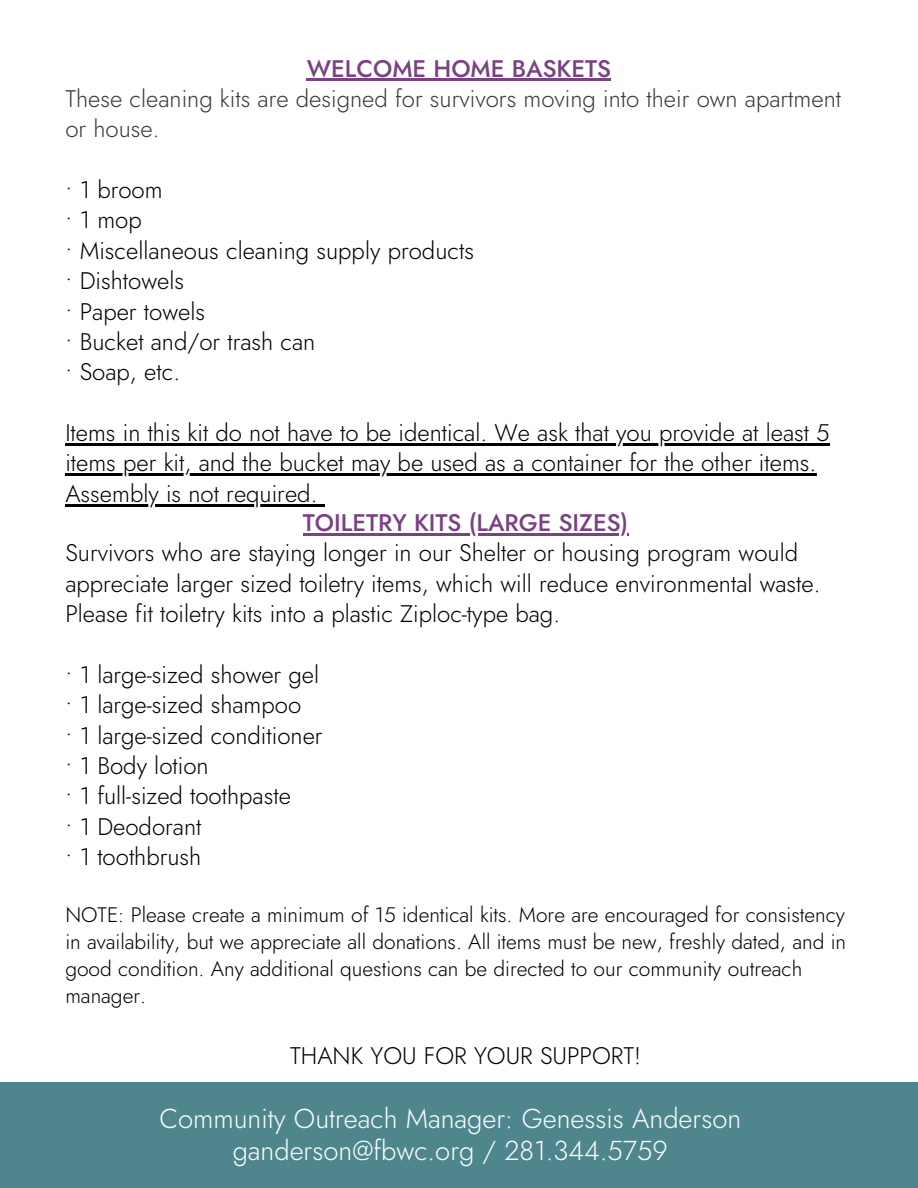
<style>
.page{position:relative;width:918px;height:1188px;background:#fff}
.page>*{position:absolute;margin:0;border:0;box-sizing:border-box;transform-origin:0 0}
.t1{font:300 27.3px/32.4px "Jost";color:#f9fcfc;text-align:center}
.t2{font:300 24px/30.3px "Jost";color:#000}
.t3{font:300 24px/30.3px "Jost";color:#3d3935}
.t4{font:500 24px "Jost";color:#7a4183}
.t5{font:300 21px/27px "Jost";color:#000}
</style>
<div class="page">
<hr style="left:307px;top:79px;width:304px;height:2px;background:#7a4183">
<hr style="left:65px;top:443px;width:765px;height:3px;background:#000">
<hr style="left:65px;top:474px;width:751px;height:2px;background:#000">
<hr style="left:65px;top:504px;width:252px;height:2px;background:#000">
<svg style="left:317px;top:504px;width:8px;height:2px"></svg>
<hr style="left:303px;top:533px;width:325px;height:2px;background:#7a4183">
<div style="left:0;top:1083px;width:918px;height:105px;background:#4f868e"></div>
<p class="t4" style="left:307px;top:51px;width:306px">WELCOME HOME BASKETS</p>
<p class="t3" style="left:65px;top:83px;width:777px">These cleaning kits are designed for survivors moving into their own apartment or house.</p>
<p class="t2" style="left:65px;top:175px;width:99px">• 1 broom</p>
<p class="t2" style="left:65px;top:205px;width:78px">• 1 mop</p>
<p class="t2" style="left:65px;top:235px;width:410px">• Miscellaneous cleaning supply products</p>
<p class="t2" style="left:65px;top:266px;width:120px">• Dishtowels</p>
<p class="t2" style="left:65px;top:296px;width:141px">• Paper towels</p>
<p class="t2" style="left:65px;top:326px;width:252px">• Bucket and/or trash can</p>
<p class="t2" style="left:65px;top:357px;width:116px">• Soap, etc.</p>
<p class="t2" style="left:65px;top:418px;width:766px">Items in this kit do not have to be identical. We ask that you provide at least 5 items per kit, and the bucket may be used as a container for the other items.<br>Assembly is not required.</p>
<p class="t4" style="left:303px;top:505px;width:327px">TOILETRY KITS (LARGE SIZES)</p>
<p class="t2" style="left:65px;top:538px;width:757px">Survivors who are staying longer in our Shelter or housing program would appreciate larger sized toiletry items, which will reduce environmental waste.<br>Please fit toiletry kits into a plastic Ziploc-type bag.</p>
<p class="t2" style="left:65px;top:659px;width:255px">• 1 large-sized shower gel</p>
<p class="t2" style="left:65px;top:690px;width:237px">• 1 large-sized shampoo</p>
<p class="t2" style="left:65px;top:720px;width:259px">• 1 large-sized conditioner</p>
<p class="t2" style="left:65px;top:751px;width:145px">• 1 Body lotion</p>
<p class="t2" style="left:65px;top:781px;width:227px">• 1 full-sized toothpaste</p>
<p class="t2" style="left:65px;top:811px;width:138px">• 1 Deodorant</p>
<p class="t2" style="left:65px;top:842px;width:138px">• 1 toothbrush</p>
<p class="t5" style="left:65px;top:902px;width:782px">NOTE: Please create a minimum of 15 identical kits. More are encouraged for consistency in availability, but we appreciate all donations. All items must be new, freshly dated, and in good condition. Any additional questions can be directed to our community outreach manager.</p>
<p class="t2" style="left:290px;top:1041px;width:353px">THANK YOU FOR YOUR SUPPORT!</p>
<p class="t1" style="left:159px;top:1102px;width:583px">Community Outreach Manager: Genessis Anderson ganderson@fbwc.org / 281.344.5759</p>
</div>
